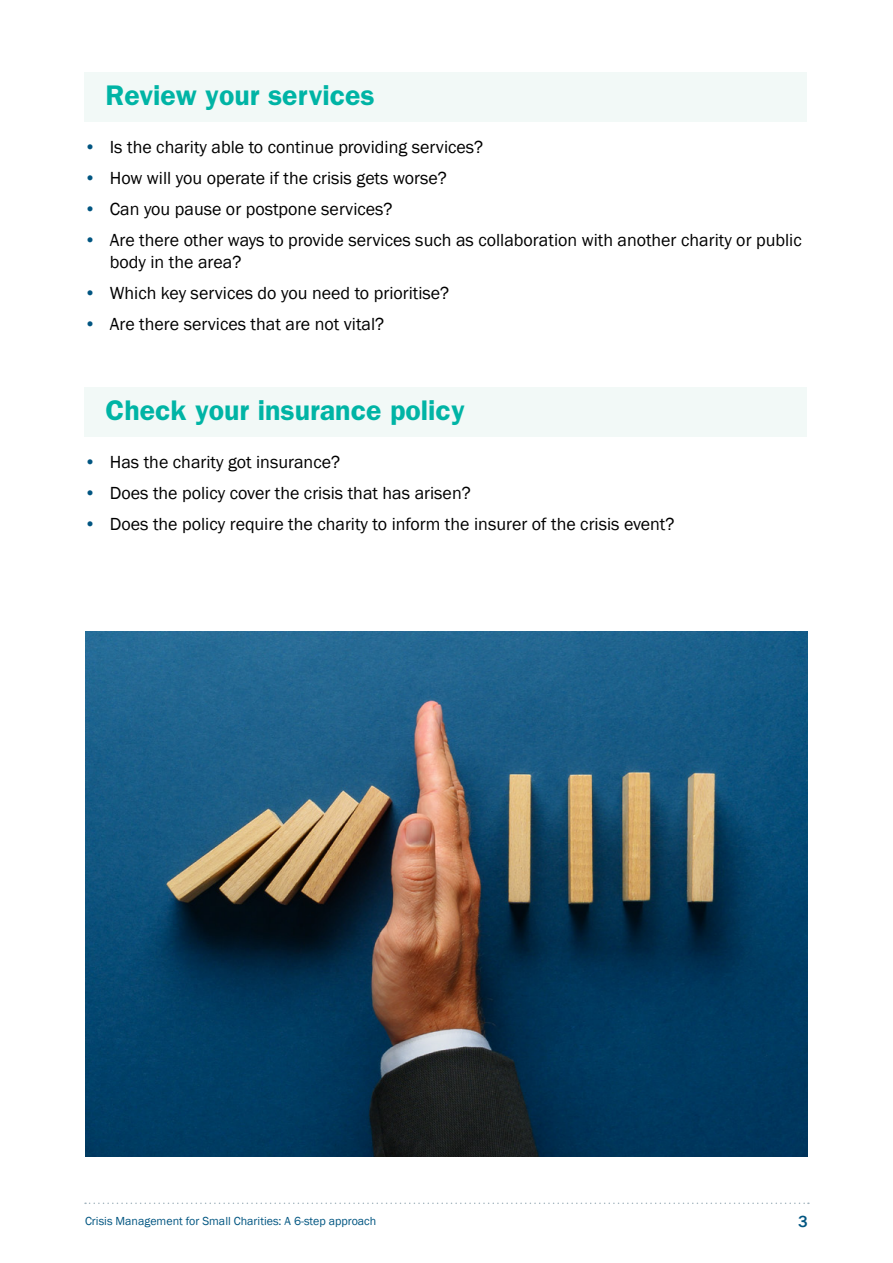
<style>
.page{position:relative;width:893px;height:1263px;background:#fff}
.page>*{position:absolute;margin:0;border:0;box-sizing:border-box;transform-origin:0 0}
.t1{font:600 28.5px "ITC Franklin Gothic Std";color:#00b4a5}
.t2{font:18px/22.5px "Franklin Gothic";color:#000}
.t3{font:500 16.5px "Franklin Gothic";color:#005581}
.t4{font:12px "Franklin Gothic";color:#005581}
.s1{color:#005581}
</style>
<div class="page">
<svg style="left:85px;top:1202px;width:724px;height:2px"></svg>
<div style="left:84px;top:72px;width:723px;height:50px;background:#f2f9f7"></div>
<div style="left:84px;top:387px;width:723px;height:50px;background:#f2f9f7"></div>
<img style="left:85px;top:631px;width:722px;height:526px">
<h2 class="t1" style="left:106px;top:78px;width:271px">Review your services</h2>
<p class="t2" style="left:84px;top:136px;width:400px"><span class="s1">•</span> Is the charity able to continue providing services?</p>
<p class="t2" style="left:84px;top:167px;width:364px"><span class="s1">•</span> How will you operate if the crisis gets worse?</p>
<p class="t2" style="left:84px;top:198px;width:310px"><span class="s1">•</span> Can you pause or postpone services?</p>
<p class="t2" style="left:110px;top:229px;width:693px;text-indent:-26px"><span class="s1">•</span> Are there other ways to provide services such as collaboration with another charity or public body in the area?</p>
<p class="t2" style="left:84px;top:282px;width:367px"><span class="s1">•</span> Which key services do you need to prioritise?</p>
<p class="t2" style="left:84px;top:313px;width:302px"><span class="s1">•</span> Are there services that are not vital?</p>
<h2 class="t1" style="left:106px;top:393px;width:361px">Check your insurance policy</h2>
<p class="t2" style="left:84px;top:451px;width:257px"><span class="s1">•</span> Has the charity got insurance?</p>
<p class="t2" style="left:84px;top:482px;width:388px"><span class="s1">•</span> Does the policy cover the crisis that has arisen?</p>
<p class="t2" style="left:84px;top:513px;width:592px"><span class="s1">•</span> Does the policy require the charity to inform the insurer of the crisis event?</p>
<p class="t4" style="left:85px;top:1214px;width:293px">Crisis Management for Small Charities: A 6-step approach</p>
<p class="t3" style="left:798px;top:1211px;width:11px">3</p>
</div>
